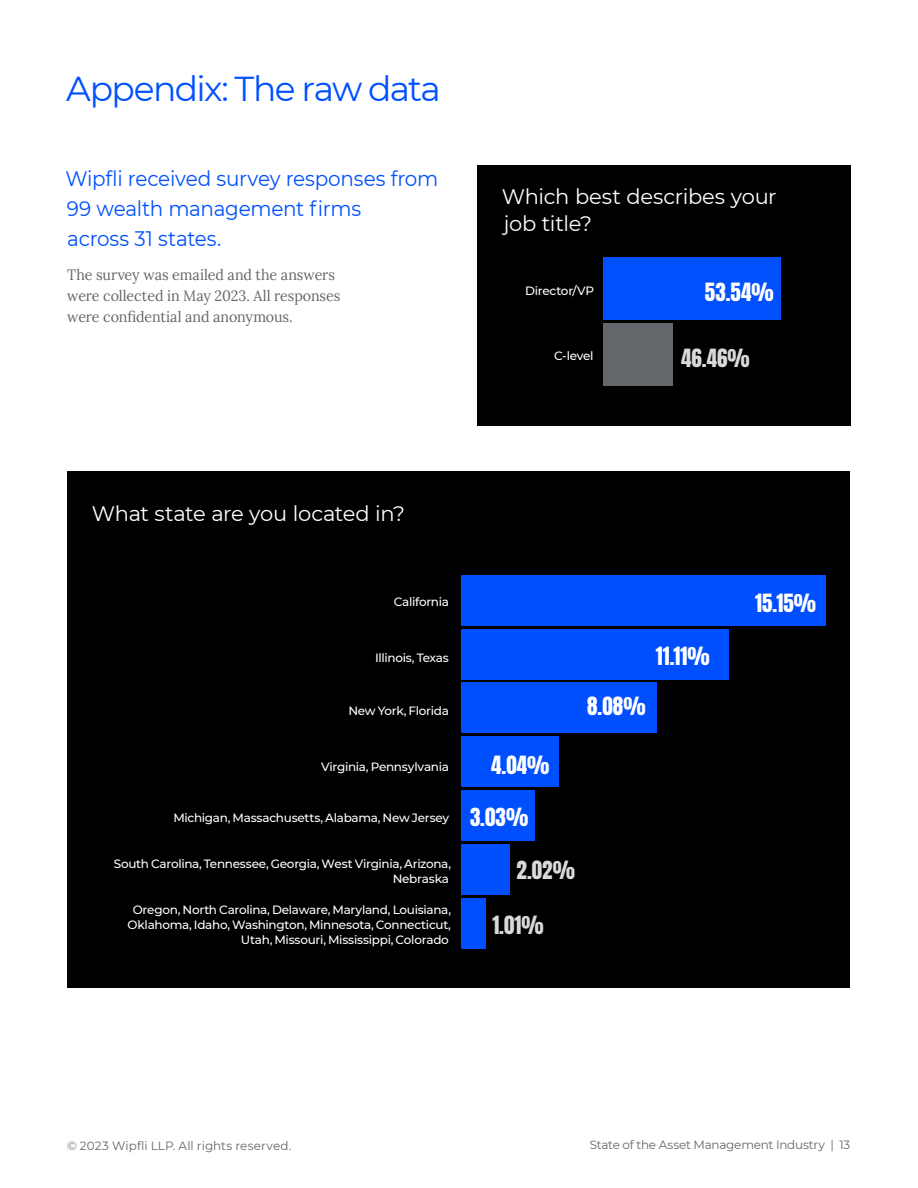
<style>
.page{position:relative;width:918px;height:1188px;background:#fff}
.page>*{position:absolute;margin:0;border:0;box-sizing:border-box;transform-origin:0 0}
.Section_Header{font:34.5px "Montserrat";letter-spacing:-.045em;color:#0050ff}
.Body_Copy{font:21px/30px "Montserrat";letter-spacing:-.015em;color:#0050ff;scale:.95 1}
.Body_Copy-2{font:21px/27px "Montserrat";letter-spacing:-.015em;color:#fff}
.Section_Header-2{font:21px "Anton";letter-spacing:.005em;color:#fff}
.Section_Header-3{font:21px "Anton";color:#d9d9d9}
.Body_Copy-3{font:15px/21px "Lora";letter-spacing:-.005em;color:#63666a;scale:.95 1}
.Section_Header-4{font:500 12px/15px "Montserrat";letter-spacing:-.025em;color:#fff;text-align:right}
.t1{font:12px "Montserrat";letter-spacing:-.005em;color:#63666a}
</style>
<div class="page">
<div style="left:477px;top:165px;width:373px;height:260px;background:#000"></div>
<div style="left:603px;top:257px;width:178px;height:63px;background:#0050ff"></div>
<div style="left:603px;top:323px;width:70px;height:63px;background:#63666a"></div>
<div style="left:68px;top:472px;width:782px;height:516px;background:#000"></div>
<div style="left:462px;top:575px;width:364px;height:50px;background:#004fff"></div>
<div style="left:462px;top:629px;width:267px;height:50px;background:#004fff"></div>
<div style="left:462px;top:683px;width:195px;height:50px;background:#004fff"></div>
<div style="left:462px;top:737px;width:97px;height:50px;background:#004fff"></div>
<div style="left:462px;top:791px;width:73px;height:50px;background:#004fff"></div>
<div style="left:462px;top:845px;width:48px;height:50px;background:#004fff"></div>
<div style="left:462px;top:898px;width:24px;height:51px;background:#004fff"></div>
<p class="Section_Header" style="left:66px;top:65px;width:376px">Appendix: The raw data</p>
<p class="Body_Copy" style="left:65px;top:162px;width:394px">Wipfli received survey responses from<br>99 wealth management firms<br>across 31 states.</p>
<p class="Body_Copy-3" style="left:67px;top:263px;width:289px">The survey was emailed and the answers were collected in May 2023. All responses were confidential and anonymous.</p>
<p class="Body_Copy-2" style="left:502px;top:183px;width:276px">Which best describes your job title?</p>
<p class="Section_Header-4" style="left:525px;top:282px;width:70px">Director/VP</p>
<p class="Section_Header-4" style="left:554px;top:348px;width:41px">C-level</p>
<p class="Section_Header-2" style="left:705px;top:282px;width:70px">53.54%</p>
<p class="Section_Header-3" style="left:681px;top:347px;width:70px">46.46%</p>
<p class="Body_Copy-2" style="left:92px;top:499px;width:314px">What state are you located in?</p>
<p class="Section_Header-4" style="left:394px;top:594px;width:57px">California</p>
<p class="Section_Header-4" style="left:375px;top:650px;width:75px">Illinois, Texas</p>
<p class="Section_Header-4" style="left:348px;top:703px;width:102px">New York, Florida</p>
<p class="Section_Header-4" style="left:321px;top:759px;width:129px">Virginia, Pennsylvania</p>
<p class="Section_Header-4" style="left:173px;top:809px;width:277px">Michigan, Massachusetts, Alabama, New Jersey</p>
<p class="Section_Header-4" style="left:114px;top:856px;width:339px">South Carolina, Tennessee, Georgia, West Virginia, Arizona,<br>Nebraska</p>
<p class="Section_Header-4" style="left:128px;top:902px;width:325px">Oregon, North Carolina, Delaware, Maryland, Louisiana,<br>Oklahoma, Idaho, Washington, Minnesota, Connecticut,<br>Utah, Missouri, Mississippi, Colorado</p>
<p class="Section_Header-2" style="left:656px;top:645px;width:56px">11.11%</p>
<p class="Section_Header-2" style="left:587px;top:696px;width:60px">8.08%</p>
<p class="Section_Header-2" style="left:491px;top:754px;width:60px">4.04%</p>
<p class="Section_Header-2" style="left:470px;top:806px;width:60px">3.03%</p>
<p class="Section_Header-3" style="left:517px;top:859px;width:60px">2.02%</p>
<p class="Section_Header-3" style="left:492px;top:914px;width:53px">1.01%</p>
<p class="Section_Header-2" style="left:755px;top:592px;width:62px">15.15%</p>
<p class="t1" style="left:67px;top:1137px;width:226px">© 2023 Wipfli LLP. All rights reserved.</p>
<p class="t1" style="left:590px;top:1137px;width:262px">State of the Asset Management Industry | 13</p>
</div>
